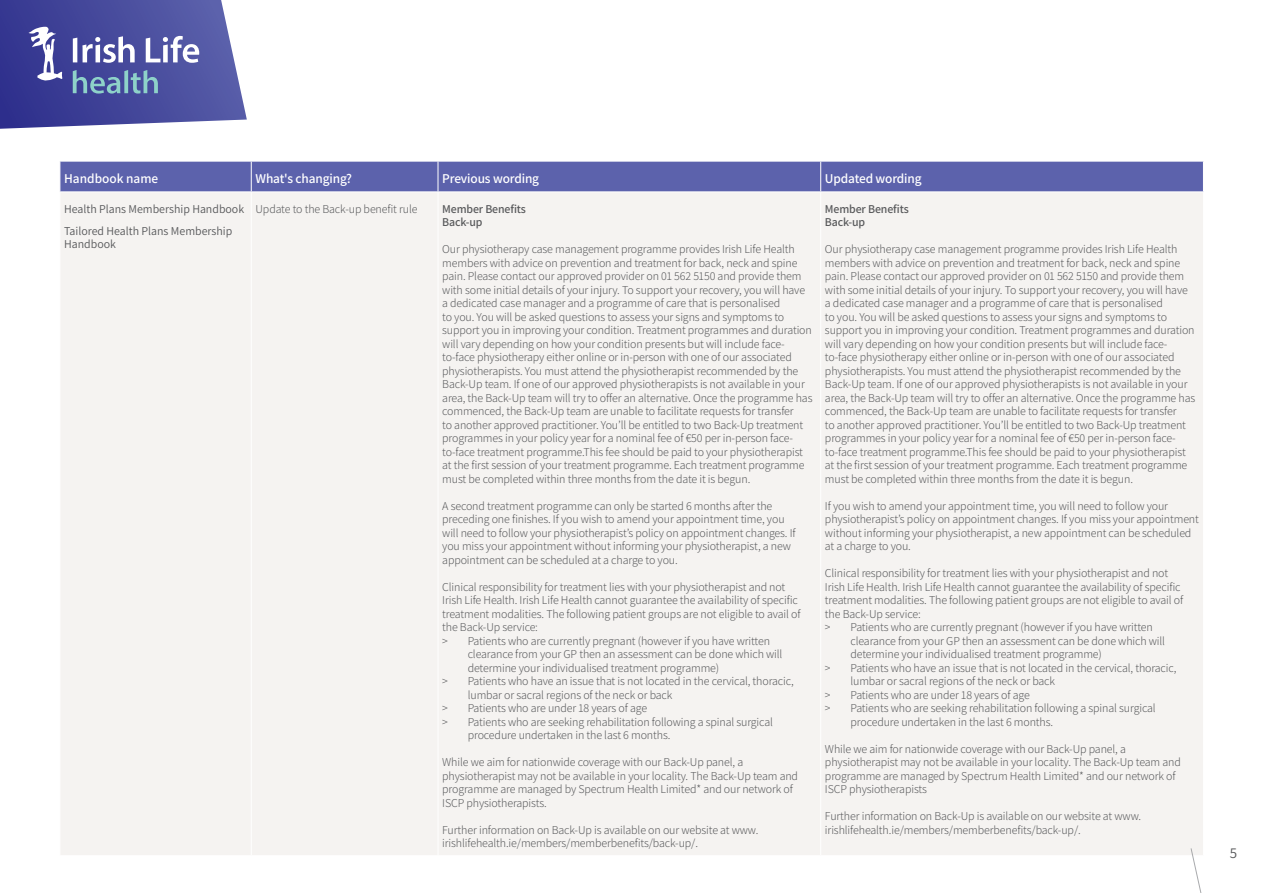
<style>
.page{position:relative;width:1263px;height:893px;background:#fff}
.page>*{position:absolute;margin:0;border:0;box-sizing:border-box;transform-origin:0 0}
.t1{font:15px "Assistant";color:#58595b}
.t2{font:600 13.5px "Assistant";letter-spacing:-.01em;color:#fff}
.t3{font:300 12px/13.5px "Assistant";letter-spacing:-.01em;color:#58595b}
.t4{font:12px/22px "Assistant";color:#58595b}
.t5{font:600 12px/13.5px "Assistant";letter-spacing:-.01em;color:#58595b}
</style>
<div class="page">
<div style="left:61px;top:162px;width:1142px;height:30px;background:#5c62ac"></div>
<div style="left:61px;top:193px;width:1142px;height:662px;background:#f5f3f1"></div>
<hr style="left:251px;top:192px;width:1px;height:663px;background:#fff">
<hr style="left:438px;top:192px;width:1px;height:663px;background:#fff">
<hr style="left:820px;top:192px;width:1px;height:663px;background:#fff">
<hr style="left:251px;top:161px;width:1px;height:31px;background:#fff">
<hr style="left:438px;top:161px;width:1px;height:31px;background:#fff">
<hr style="left:820px;top:161px;width:1px;height:31px;background:#fff">
<svg style="left:0;top:0;width:247px;height:129px;background:#6166aa"></svg>
<svg style="left:1190px;top:847px;width:13px;height:46px"></svg>
<p class="t2" style="left:64px;top:170px;width:96px">Handbook name</p>
<p class="t2" style="left:255px;top:170px;width:98px">What's changing?</p>
<p class="t2" style="left:442px;top:170px;width:98px">Previous wording</p>
<p class="t2" style="left:825px;top:170px;width:98px">Updated wording</p>
<p class="t4" style="left:64px;top:197px;width:181px">Health Plans Membership Handbook<br>Tailored Health Plans Membership</p>
<p class="t4" style="left:64px;top:233px;width:53px">Handbook</p>
<p class="t3" style="left:255px;top:201px;width:164px">Update to the Back-up benefit rule</p>
<p class="t5" style="left:442px;top:201px;width:85px">Member Benefits<br>Back-up</p>
<p class="t3" style="left:442px;top:242px;width:372px">Our physiotherapy case management programme provides Irish Life Health members with advice on prevention and treatment for back, neck and spine pain. Please contact our approved provider on 01 562 5150 and provide them with some initial details of your injury. To support your recovery, you will have a dedicated case manager and a programme of care that is personalised<br>to you. You will be asked questions to assess your signs and symptoms to support you in improving your condition. Treatment programmes and duration will vary depending on how your condition presents but will include face&shy;to-face physiotherapy either online or in-person with one of our associated physiotherapists. You must attend the physiotherapist recommended by the Back-Up team. If one of our approved physiotherapists is not available in your area, the Back-Up team will try to offer an alternative. Once the programme has commenced, the Back-Up team are unable to facilitate requests for transfer<br>to another approved practitioner. You’ll be entitled to two Back-Up treatment programmes in your policy year for a nominal fee of €50 per in-person face&shy;to-face treatment programme.This fee should be paid to your physiotherapist at the first session of your treatment programme. Each treatment programme must be completed within three months from the date it is begun.</p>
<p class="t3" style="left:442px;top:498px;width:355px">A second treatment programme can only be started 6 months after the preceding one finishes. If you wish to amend your appointment time, you will need to follow your physiotherapist’s policy on appointment changes. If you miss your appointment without informing your physiotherapist, a new appointment can be scheduled at a charge to you.</p>
<p class="t3" style="left:442px;top:579px;width:345px">Clinical responsibility for treatment lies with your physiotherapist and not</p>
<p class="t3" style="left:442px;top:593px;width:357px">Irish Life Health. Irish Life Health cannot guarantee the availability of specific</p>
<p class="t3" style="left:442px;top:606px;width:360px">treatment modalities. The following patient groups are not eligible to avail of</p>
<p class="t3" style="left:442px;top:620px;width:97px">the Back-Up service:</p>
<p class="t3" style="left:442px;top:633px;width:329px">&gt; Patients who are currently pregnant (however if you have written</p>
<p class="t3" style="left:468px;top:647px;width:316px">clearance from your GP then an assessment can be done which will</p>
<p class="t3" style="left:468px;top:660px;width:253px">determine your individualised treatment programme)</p>
<p class="t3" style="left:442px;top:674px;width:353px">&gt; Patients who have an issue that is not located in the cervical, thoracic,</p>
<p class="t3" style="left:468px;top:687px;width:206px">lumbar or sacral regions of the neck or back</p>
<p class="t3" style="left:442px;top:701px;width:206px">&gt; Patients who are under 18 years of age</p>
<p class="t3" style="left:442px;top:714px;width:332px">&gt; Patients who are seeking rehabilitation following a spinal surgical</p>
<p class="t3" style="left:468px;top:728px;width:204px">procedure undertaken in the last 6 months.</p>
<p class="t3" style="left:442px;top:755px;width:357px">While we aim for nationwide coverage with our Back-Up panel, a physiotherapist may not be available in your locality. The Back-Up team and programme are managed by Spectrum Health Limited* and our network of ISCP physiotherapists.</p>
<p class="t3" style="left:442px;top:822px;width:318px">Further information on Back-Up is available on our website at www. irishlifehealth.ie/members/memberbenefits/back-up/.</p>
<p class="t5" style="left:825px;top:201px;width:85px">Member Benefits<br>Back-up</p>
<p class="t3" style="left:825px;top:242px;width:372px">Our physiotherapy case management programme provides Irish Life Health members with advice on prevention and treatment for back, neck and spine pain. Please contact our approved provider on 01 562 5150 and provide them with some initial details of your injury. To support your recovery, you will have a dedicated case manager and a programme of care that is personalised<br>to you. You will be asked questions to assess your signs and symptoms to support you in improving your condition. Treatment programmes and duration will vary depending on how your condition presents but will include face&shy;to-face physiotherapy either online or in-person with one of our associated physiotherapists. You must attend the physiotherapist recommended by the Back-Up team. If one of our approved physiotherapists is not available in your area, the Back-Up team will try to offer an alternative. Once the programme has commenced, the Back-Up team are unable to facilitate requests for transfer<br>to another approved practitioner. You’ll be entitled to two Back-Up treatment programmes in your policy year for a nominal fee of €50 per in-person face&shy;to-face treatment programme.This fee should be paid to your physiotherapist at the first session of your treatment programme. Each treatment programme must be completed within three months from the date it is begun.</p>
<p class="t3" style="left:825px;top:498px;width:375px">If you wish to amend your appointment time, you will need to follow your physiotherapist’s policy on appointment changes. If you miss your appointment without informing your physiotherapist, a new appointment can be scheduled at a charge to you.</p>
<p class="t3" style="left:825px;top:566px;width:345px">Clinical responsibility for treatment lies with your physiotherapist and not</p>
<p class="t3" style="left:825px;top:579px;width:357px">Irish Life Health. Irish Life Health cannot guarantee the availability of specific</p>
<p class="t3" style="left:825px;top:593px;width:360px">treatment modalities. The following patient groups are not eligible to avail of</p>
<p class="t3" style="left:825px;top:606px;width:97px">the Back-Up service:</p>
<p class="t3" style="left:825px;top:620px;width:329px">&gt; Patients who are currently pregnant (however if you have written</p>
<p class="t3" style="left:850px;top:633px;width:316px">clearance from your GP then an assessment can be done which will</p>
<p class="t3" style="left:850px;top:647px;width:253px">determine your individualised treatment programme)</p>
<p class="t3" style="left:825px;top:660px;width:353px">&gt; Patients who have an issue that is not located in the cervical, thoracic,</p>
<p class="t3" style="left:850px;top:674px;width:206px">lumbar or sacral regions of the neck or back</p>
<p class="t3" style="left:825px;top:687px;width:206px">&gt; Patients who are under 18 years of age</p>
<p class="t3" style="left:825px;top:701px;width:332px">&gt; Patients who are seeking rehabilitation following a spinal surgical</p>
<p class="t3" style="left:850px;top:714px;width:204px">procedure undertaken in the last 6 months.</p>
<p class="t3" style="left:825px;top:741px;width:357px">While we aim for nationwide coverage with our Back-Up panel, a physiotherapist may not be available in your locality. The Back-Up team and programme are managed by Spectrum Health Limited* and our network of ISCP physiotherapists</p>
<p class="t3" style="left:825px;top:809px;width:318px">Further information on Back-Up is available on our website at www. irishlifehealth.ie/members/memberbenefits/back-up/.</p>
<p class="t1" style="left:1230px;top:843px;width:9px">5</p>
</div>
